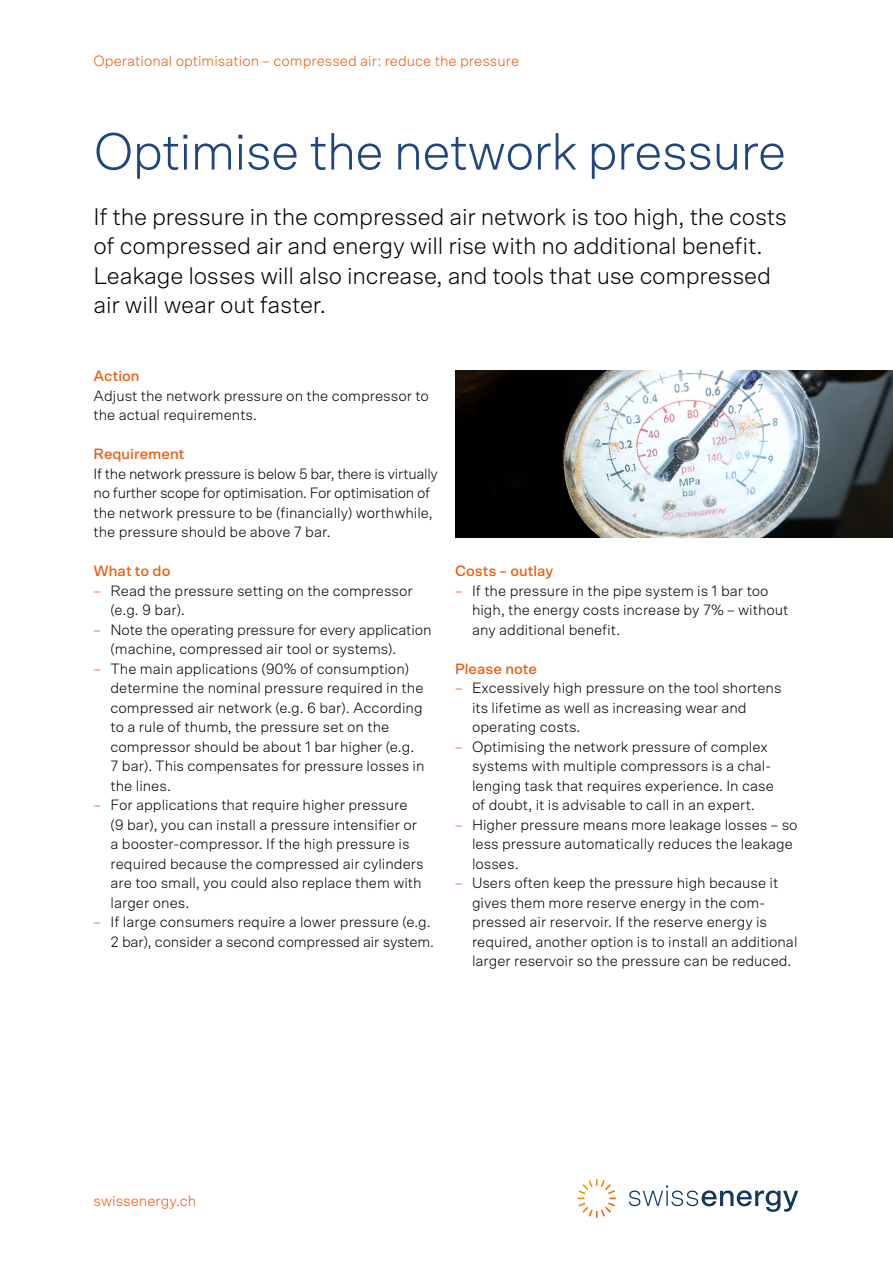
<style>
.page{position:relative;width:893px;height:1263px;background:#fff}
.page>*{position:absolute;margin:0;border:0;box-sizing:border-box;transform-origin:0 0}
.t1{font:300 52.5px "Scto Grotesk A";letter-spacing:-.02em;color:#204682}
.t2{font:300 24px/29.2px "Scto Grotesk A";letter-spacing:-.01em;color:#000}
.t3{font:300 15px/19.5px "Scto Grotesk A";color:#000}
.t4{font:300 15px/19.5px "Scto Grotesk A";letter-spacing:-.02em;color:#000}
.t5{font:300 15px "Scto Grotesk A";color:#ea5b0b}
.t6{font:500 15px "Scto Grotesk A";color:#ea5b0b}
.s1{color:#ea5b0b}
</style>
<div class="page">
<img style="left:455px;top:371px;width:438px;height:166px">
<svg style="left:577px;top:1179px;width:39px;height:39px"></svg>
<svg style="left:629px;top:1185px;width:169px;height:27px"></svg>
<p class="t5" style="left:94px;top:52px;width:427px">Operational optimisation – compressed air: reduce the pressure</p>
<h1 class="t1" style="left:94px;top:121px;width:694px">Optimise the network pressure</h1>
<h2 class="t2" style="left:94px;top:202px;width:695px">If the pressure in the compressed air network is too high, the costs of compressed air and energy will rise with no additional benefit.<br>Leakage losses will also increase, and tools that use compressed air will wear out faster.</h2>
<p class="t6" style="left:94px;top:367px;width:48px">Action</p>
<p class="t3" style="left:94px;top:385px;width:337px">Adjust the network pressure on the compressor to the actual requirements.</p>
<p class="t6" style="left:94px;top:445px;width:92px">Requirement</p>
<p class="t4" style="left:94px;top:463px;width:346px">If the network pressure is below 5 bar, there is virtually no further scope for optimisation. For optimisation of the network pressure to be (financially) worthwhile, the pressure should be above 7 bar.</p>
<p class="t6" style="left:94px;top:562px;width:78px">What to do</p>
<p class="t3" style="left:111px;top:580px;width:304px;text-indent:-17px"><span class="s1">–</span> Read the pressure setting on the compressor (e.g. 9 bar).</p>
<p class="t3" style="left:111px;top:619px;width:322px;text-indent:-17px"><span class="s1">–</span> Note the operating pressure for every application (machine, compressed air tool or systems).</p>
<p class="t3" style="left:111px;top:658px;width:316px;text-indent:-17px"><span class="s1">–</span> The main applications (90% of consumption) determine the nominal pressure required in the compressed air network (e.g. 6 bar). According to a rule of thumb, the pressure set on the compressor should be about 1 bar higher (e.g.<br>7 bar). This compensates for pressure losses in the lines.</p>
<p class="t3" style="left:111px;top:795px;width:315px;text-indent:-17px"><span class="s1">–</span> For applications that require higher pressure (9 bar), you can install a pressure intensifier or a booster-compressor. If the high pressure is required because the compressed air cylinders are too small, you could also replace them with larger ones.</p>
<p class="t3" style="left:94px;top:912px;width:342px;text-align:right"><span class="s1">–</span> If large consumers require a lower pressure (e.g.<br>2 bar), consider a second compressed air system.</p>
<p class="t6" style="left:455px;top:562px;width:100px">Costs – outlay</p>
<p class="t3" style="left:472px;top:580px;width:318px;text-indent:-17px"><span class="s1">–</span> If the pressure in the pipe system is 1 bar too high, the energy costs increase by 7% – without any additional benefit.</p>
<p class="t6" style="left:455px;top:659px;width:84px">Please note</p>
<p class="t3" style="left:472px;top:678px;width:311px;text-indent:-17px"><span class="s1">–</span> Excessively high pressure on the tool shortens its lifetime as well as increasing wear and operating costs.</p>
<p class="t3" style="left:472px;top:736px;width:303px;text-indent:-17px"><span class="s1">–</span> Optimising the network pressure of complex systems with multiple compressors is a chal&shy;lenging task that requires experience. In case of doubt, it is advisable to call in an expert.</p>
<p class="t3" style="left:472px;top:814px;width:327px;text-indent:-17px"><span class="s1">–</span> Higher pressure means more leakage losses – so less pressure automatically reduces the leakage losses.</p>
<p class="t3" style="left:472px;top:873px;width:327px;text-indent:-17px"><span class="s1">–</span> Users often keep the pressure high because it gives them more reserve energy in the com&shy;pressed air reservoir. If the reserve energy is required, another option is to install an additional larger reservoir so the pressure can be reduced.</p>
<p class="t5" style="left:94px;top:1191px;width:104px">swissenergy.ch</p>
</div>
